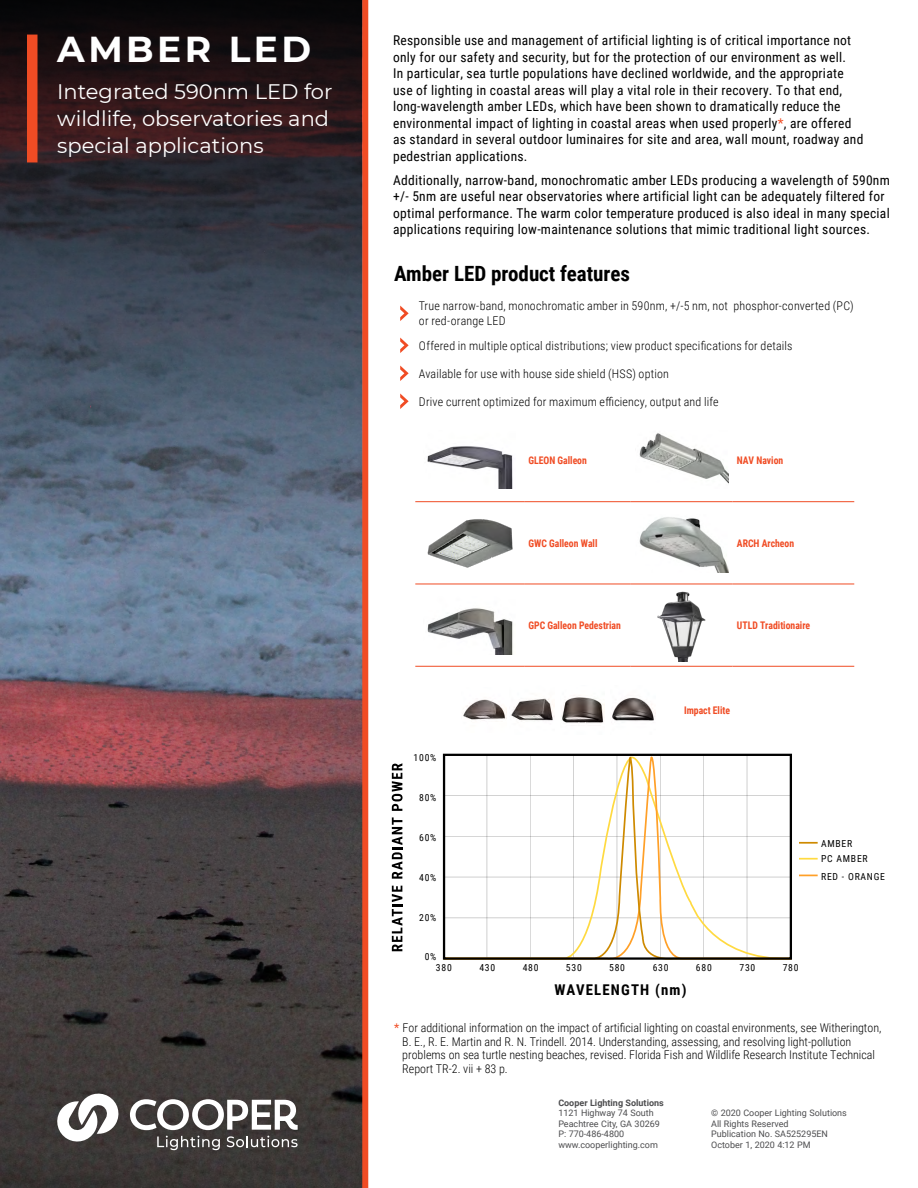
<style>
.page{position:relative;width:918px;height:1188px;background:#fff}
.page>*{position:absolute;margin:0;border:0;box-sizing:border-box;transform-origin:0 0}
.t1{font:700 36px "Montserrat";letter-spacing:.1em;color:#fff}
.t2{font:21px/27px "Montserrat";color:#fff}
.t3{font:700 21px "Roboto Condensed";color:#000}
.t4{font:700 14.85px "Roboto Condensed";letter-spacing:.08em;color:#000}
.t5{font:13.5px/16.5px "Roboto Condensed";letter-spacing:.02em;color:#000}
.t6{font:300 12px/13.5px "Roboto Condensed";color:#000}
.t7{font:700 10.5px "Roboto Condensed";color:#f04c24;scale:.92 1}
.t8{font:9.75px/15.6px "Roboto Condensed";letter-spacing:.08em;color:#000}
.t9{font:9px/10.5px "Roboto";color:#4d4d4f}
.t10{font:700 9px "Roboto";color:#4d4d4f}
.s1{color:#f04c24}
.s2{font-weight:400;color:#f04c24}
</style>
<div class="page">
<svg style="left:0;top:0;width:362px;height:1188px;background:#4a4751"></svg>
<div style="left:27px;top:35px;width:11px;height:127px;background:#f04c24"></div>
<svg style="left:54px;top:1091px;width:67px;height:53px"></svg>
<svg style="left:157px;top:1136px;width:63px;height:14px"></svg>
<svg style="left:227px;top:1136px;width:71px;height:11px"></svg>
<svg style="left:130px;top:1099px;width:168px;height:31px"></svg>
<svg style="left:400px;top:306px;width:9px;height:15px"></svg>
<svg style="left:400px;top:338px;width:9px;height:15px"></svg>
<svg style="left:400px;top:366px;width:9px;height:15px"></svg>
<svg style="left:400px;top:394px;width:9px;height:15px"></svg>
<svg style="left:799px;top:842px;width:19px;height:2px"></svg>
<svg style="left:799px;top:875px;width:19px;height:1px"></svg>
<svg style="left:799px;top:858px;width:19px;height:2px"></svg>
<svg style="left:446px;top:757px;width:343px;height:200px"></svg>
<div style="left:443px;top:754px;width:349px;height:206px;border:2px solid #000"></div>
<svg style="left:392px;top:886px;width:10px;height:65px"></svg>
<svg style="left:392px;top:817px;width:10px;height:62px"></svg>
<svg style="left:392px;top:763px;width:11px;height:48px"></svg>
<hr style="left:415px;top:501px;width:109px;height:1px;background:#f04c24">
<hr style="left:524px;top:501px;width:107px;height:1px;background:#f04c24">
<hr style="left:631px;top:501px;width:102px;height:1px;background:#f04c24">
<hr style="left:733px;top:501px;width:121px;height:1px;background:#f04c24">
<hr style="left:415px;top:584px;width:109px;height:1px;background:#f04c24">
<hr style="left:524px;top:584px;width:107px;height:1px;background:#f04c24">
<hr style="left:631px;top:584px;width:102px;height:1px;background:#f04c24">
<hr style="left:733px;top:584px;width:121px;height:1px;background:#f04c24">
<hr style="left:415px;top:666px;width:109px;height:1px;background:#f04c24">
<hr style="left:524px;top:666px;width:107px;height:1px;background:#f04c24">
<hr style="left:631px;top:666px;width:102px;height:1px;background:#f04c24">
<hr style="left:733px;top:666px;width:121px;height:1px;background:#f04c24">
<img style="left:427px;top:446px;width:86px;height:43px">
<img style="left:639px;top:433px;width:89px;height:50px">
<img style="left:427px;top:519px;width:86px;height:49px">
<img style="left:639px;top:517px;width:89px;height:55px">
<img style="left:427px;top:608px;width:86px;height:46px">
<img style="left:657px;top:591px;width:49px;height:71px">
<img style="left:511px;top:698px;width:43px;height:23px">
<img style="left:561px;top:697px;width:44px;height:26px">
<img style="left:612px;top:697px;width:43px;height:24px">
<img style="left:463px;top:699px;width:43px;height:21px">
<h1 class="t1" style="left:57px;top:23px;width:255px">AMBER LED</h1>
<h2 class="t2" style="left:57px;top:78px;width:277px">Integrated 590nm LED for wildlife, observatories and special applications</h2>
<p class="t5" style="left:393px;top:32px;width:472px">Responsible use and management of artificial lighting is of critical importance not only for our safety and security, but for the protection of our environment as well.<br>In particular, sea turtle populations have declined worldwide, and the appropriate use of lighting in coastal areas will play a vital role in their recovery. To that end, long-wavelength amber LEDs, which have been shown to dramatically reduce the environmental impact of lighting in coastal areas when used properly<span class="s1">*</span>, are offered as standard in several outdoor luminaires for site and area, wall mount, roadway and pedestrian applications.</p>
<p class="t5" style="left:393px;top:171px;width:498px">Additionally, narrow-band, monochromatic amber LEDs producing a wavelength of 590nm +/- 5nm are useful near observatories where artificial light can be adequately filtered for optimal performance. The warm color temperature produced is also ideal in many special applications requiring low-maintenance solutions that mimic traditional light sources.</p>
<h2 class="t3" style="left:394px;top:259px;width:237px">Amber LED product features</h2>
<p class="t6" style="left:419px;top:298px;width:436px;line-height:15px">True narrow-band, monochromatic amber in 590nm, +/-5 nm, not phosphor-converted (PC) or red-orange LED</p>
<p class="t6" style="left:419px;top:338px;width:375px">Offered in multiple optical distributions; view product specifications for details</p>
<p class="t6" style="left:419px;top:366px;width:251px">Available for use with house side shield (HSS) option</p>
<p class="t6" style="left:419px;top:394px;width:301px">Drive current optimized for maximum efficiency, output and life</p>
<p class="t7" style="left:528px;top:453px;width:65px">GLEON Galleon</p>
<p class="t7" style="left:737px;top:453px;width:52px">NAV Navion</p>
<p class="t7" style="left:528px;top:536px;width:76px">GWC Galleon Wall</p>
<p class="t7" style="left:737px;top:536px;width:64px">ARCH Archeon</p>
<p class="t7" style="left:528px;top:618px;width:102px">GPC Galleon Pedestrian</p>
<p class="t7" style="left:737px;top:618px;width:81px">UTLD Traditionaire</p>
<p class="t7" style="left:684px;top:703px;width:52px">Impact Elite</p>
<p class="t8" style="left:414px;top:749px;width:24px">100%</p>
<p class="t8" style="left:419px;top:789px;width:19px">80%</p>
<p class="t8" style="left:419px;top:829px;width:19px">60%</p>
<p class="t8" style="left:419px;top:869px;width:19px">40%</p>
<p class="t8" style="left:419px;top:909px;width:19px">20%</p>
<p class="t8" style="left:436px;top:951px;width:17px;line-height:10.5px;text-indent:-11px">0%<br>380</p>
<p class="t8" style="left:479px;top:959px;width:17px">430</p>
<p class="t8" style="left:523px;top:959px;width:17px">480</p>
<p class="t8" style="left:566px;top:959px;width:17px">530</p>
<p class="t8" style="left:609px;top:959px;width:17px">580</p>
<p class="t8" style="left:653px;top:959px;width:17px">630</p>
<p class="t8" style="left:696px;top:959px;width:17px">680</p>
<p class="t8" style="left:740px;top:959px;width:17px">730</p>
<p class="t8" style="left:783px;top:959px;width:17px">780</p>
<p class="t4" style="left:555px;top:980px;width:134px">WAVELENGTH (nm)</p>
<p class="t8" style="left:821px;top:835px;width:48px">AMBER<br>PC AMBER</p>
<p class="t8" style="left:821px;top:868px;width:65px">RED - ORANGE</p>
<p class="t6" style="left:402px;top:1021px;width:481px;text-indent:-8px"><span class="s2">*</span> For additional information on the impact of artificial lighting on coastal environments, see Witherington, B. E., R. E. Martin and R. N. Trindell. 2014. Understanding, assessing, and resolving light-pollution problems on sea turtle nesting beaches, revised. Florida Fish and Wildlife Research Institute Technical Report TR-2. vii + 83 p.</p>
<p class="t10" style="left:558px;top:1096px;width:107px">Cooper Lighting Solutions</p>
<p class="t9" style="left:558px;top:1108px;width:103px">1121 Highway 74 South<br>Peachtree City, GA 30269<br>P: 770-486-4800 www.cooperlighting.com</p>
<p class="t9" style="left:711px;top:1108px;width:137px">© 2020 Cooper Lighting Solutions<br>All Rights Reserved<br>Publication No. SA525295EN<br>October 1, 2020 4:12 PM</p>
</div>
